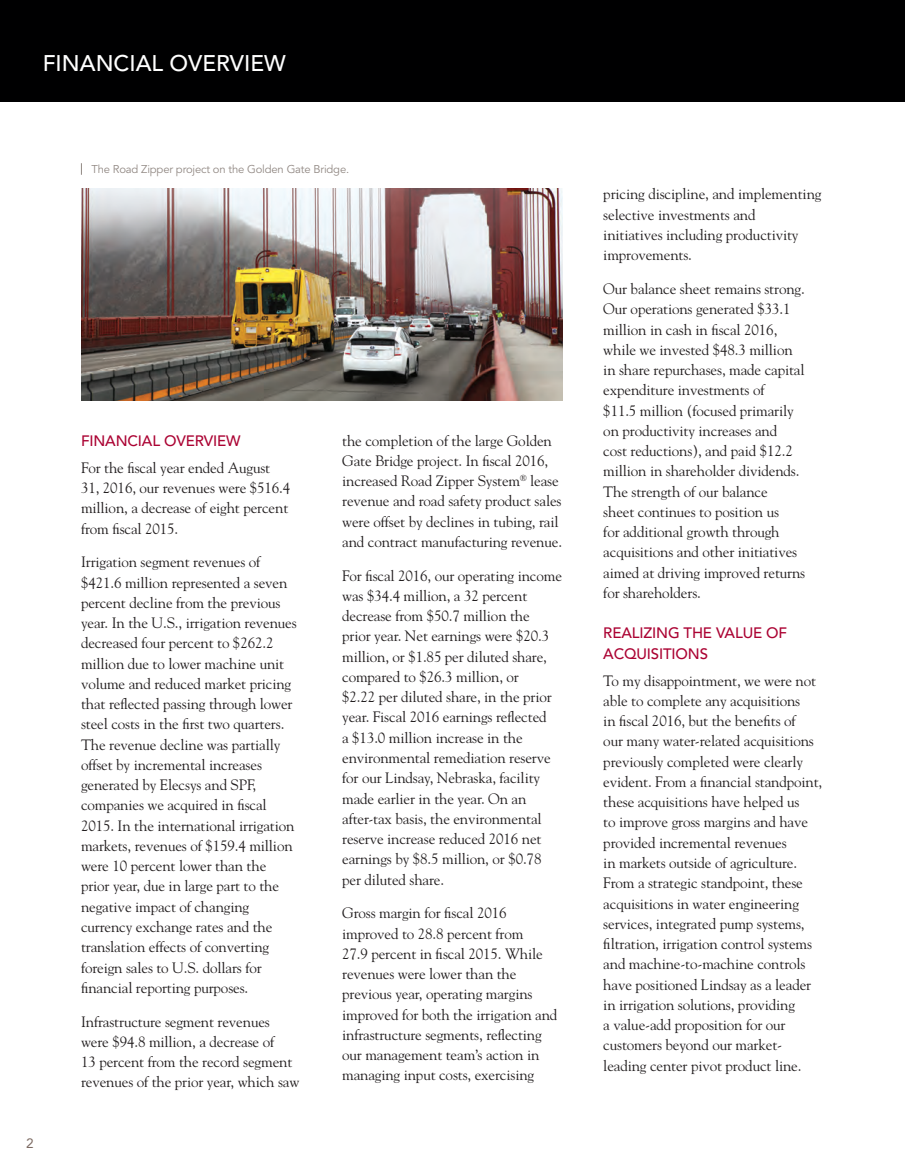
<style>
.page{position:relative;width:905px;height:1175px;background:#fff}
.page>*{position:absolute;margin:0;border:0;box-sizing:border-box;transform-origin:0 0}
.t1{font:500 22.5px "Avenir LT Std";color:#fff}
.t2{font:15px/20.2px "Goudy Std";letter-spacing:-.01em;color:#231f20}
.t3{font:500 15px/20.2px "Avenir LT Std";letter-spacing:-.01em;color:#ab0333}
.t4{font:13.5px "Avenir LT Std";color:#7c6a62}
.t5{font:11.25px "Avenir LT Std";letter-spacing:-.015em;color:#918883}
</style>
<div class="page">
<hr style="left:904px;top:571px;width:1px;height:135px;background:#ab0333">
<div style="left:0;top:0;width:904px;height:102px;background:#000001"></div>
<hr style="left:904px;top:0;width:1px;height:102px;background:#000001">
<img style="left:81px;top:188px;width:481px;height:212px">
<svg style="left:81px;top:163px;width:1px;height:12px"></svg>
<h1 class="t1" style="left:43px;top:50px;width:244px">FINANCIAL OVERVIEW</h1>
<p class="t5" style="left:91px;top:163px;width:259px">The Road Zipper project on the Golden Gate Bridge.</p>
<p class="t4" style="left:26px;top:1135px;width:9px">2</p>
<p class="t3" style="left:81px;top:431px;width:161px">FINANCIAL OVERVIEW</p>
<p class="t2" style="left:81px;top:457px;width:211px">For the fiscal year ended August<br>31, 2016, our revenues were $516.4 million, a decrease of eight percent from fiscal 2015.</p>
<p class="t2" style="left:81px;top:552px;width:217px">Irrigation segment revenues of $421.6 million represented a seven percent decline from the previous year. In the U.S., irrigation revenues decreased four percent to $262.2 million due to lower machine unit volume and reduced market pricing that reflected passing through lower steel costs in the first two quarters.<br>The revenue decline was partially offset by incremental increases generated by Elecsys and SPF, companies we acquired in fiscal 2015. In the international irrigation markets, revenues of $159.4 million were 10 percent lower than the prior year, due in large part to the negative impact of changing currency exchange rates and the translation effects of converting foreign sales to U.S. dollars for financial reporting purposes.</p>
<p class="t2" style="left:81px;top:1011px;width:220px">Infrastructure segment revenues were $94.8 million, a decrease of<br>13 percent from the record segment revenues of the prior year, which saw</p>
<p class="t2" style="left:342px;top:430px;width:221px">the completion of the large Golden Gate Bridge project. In fiscal 2016, increased Road Zipper System<sup>®</sup> lease revenue and road safety product sales were offset by declines in tubing, rail and contract manufacturing revenue.</p>
<p class="t2" style="left:342px;top:565px;width:221px">For fiscal 2016, our operating income was $34.4 million, a 32 percent decrease from $50.7 million the prior year. Net earnings were $20.3 million, or $1.85 per diluted share, compared to $26.3 million, or<br>$2.22 per diluted share, in the prior year. Fiscal 2016 earnings reflected<br>a $13.0 million increase in the environmental remediation reserve for our Lindsay, Nebraska, facility made earlier in the year. On an after-tax basis, the environmental reserve increase reduced 2016 net earnings by $8.5 million, or $0.78 per diluted share.</p>
<p class="t2" style="left:342px;top:902px;width:217px">Gross margin for fiscal 2016 improved to 28.8 percent from<br>27.9 percent in fiscal 2015. While revenues were lower than the previous year, operating margins improved for both the irrigation and infrastructure segments, reflecting our management team’s action in managing input costs, exercising</p>
<p class="t2" style="left:603px;top:184px;width:220px">pricing discipline, and implementing selective investments and<br>initiatives including productivity improvements.</p>
<p class="t2" style="left:603px;top:278px;width:203px">Our balance sheet remains strong.<br>Our operations generated $33.1 million in cash in fiscal 2016, while we invested $48.3 million in share repurchases, made capital expenditure investments of<br>$11.5 million (focused primarily on productivity increases and<br>cost reductions), and paid $12.2 million in shareholder dividends.<br>The strength of our balance<br>sheet continues to position us<br>for additional growth through acquisitions and other initiatives aimed at driving improved returns for shareholders.</p>
<p class="t3" style="left:603px;top:623px;width:185px">REALIZING THE VALUE OF<br>ACQUISITIONS</p>
<p class="t2" style="left:603px;top:670px;width:220px">To my disappointment, we were not able to complete any acquisitions<br>in fiscal 2016, but the benefits of<br>our many water-related acquisitions previously completed were clearly evident. From a financial standpoint, these acquisitions have helped us<br>to improve gross margins and have provided incremental revenues<br>in markets outside of agriculture.<br>From a strategic standpoint, these acquisitions in water engineering services, integrated pump systems, filtration, irrigation control systems and machine-to-machine controls have positioned Lindsay as a leader in irrigation solutions, providing<br>a value-add proposition for our customers beyond our market&shy;leading center pivot product line.</p>
</div>
